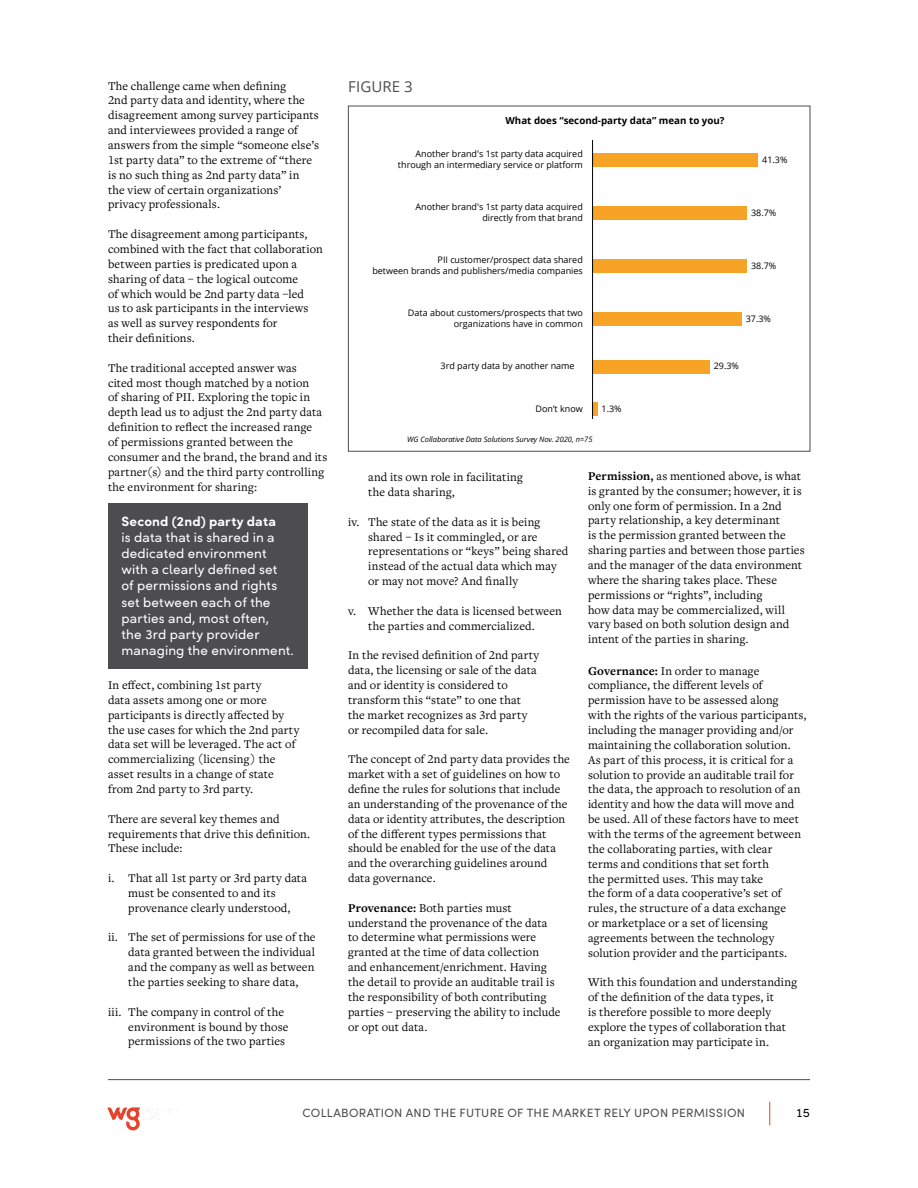
<style>
.page{position:relative;width:918px;height:1188px;background:#fff}
.page>*{position:absolute;margin:0;border:0;box-sizing:border-box;transform-origin:0 0}
.t1{font:15px "Open Sans";letter-spacing:.01em;color:#4d4d4f}
.t2{font:13.5px/16.2px "Sofia Pro";letter-spacing:.01em;color:#fff}
.t3{font:700 13.5px "Sofia Pro";letter-spacing:.015em;color:#fff}
.t4{font:12.3px/14.9px "Freight Text Pro";letter-spacing:.01em;color:#000}
.t5{font:12.3px "Sofia Pro";color:#000}
.t6{font:12px "Sofia Pro";letter-spacing:.025em;color:#4d4d4f}
.t7{font:700 9.75px "Open Sans";color:#000}
.t8{font:9px/10.8px "Open Sans";color:#000;text-align:right}
.t9{font:italic 7.5px "Open Sans";color:#000}
.s1{font-weight:700}
</style>
<div class="page">
<svg style="left:107px;top:1107px;width:72px;height:24px"></svg>
<svg style="left:769px;top:1102px;width:1px;height:23px"></svg>
<hr style="left:108px;top:1079px;width:702px;height:1px;background:#4d4d4f">
<div style="left:108px;top:504px;width:200px;height:165px;background:#4d4d4f"></div>
<div style="left:593px;top:402px;width:5px;height:14px;background:#f7a325"></div>
<div style="left:593px;top:360px;width:117px;height:14px;background:#f7a325"></div>
<div style="left:593px;top:312px;width:149px;height:14px;background:#f7a325"></div>
<div style="left:593px;top:259px;width:154px;height:14px;background:#f7a325"></div>
<div style="left:593px;top:206px;width:154px;height:14px;background:#f7a325"></div>
<div style="left:593px;top:153px;width:165px;height:14px;background:#f7a325"></div>
<hr style="left:592px;top:140px;width:1px;height:279px;background:#000">
<p class="t4" style="left:108px;top:78px;width:213px">The challenge came when defining<br>2nd party data and identity, where the disagreement among survey participants and interviewees provided a range of answers from the simple “someone else’s 1st party data” to the extreme of “there is no such thing as 2nd party data” in the view of certain organizations’ privacy professionals.</p>
<p class="t4" style="left:108px;top:226px;width:216px">The disagreement among participants, combined with the fact that collaboration between parties is predicated upon a sharing of data – the logical outcome<br>of which would be 2nd party data –led<br>us to ask participants in the interviews<br>as well as survey respondents for<br>their definitions.</p>
<p class="t4" style="left:108px;top:360px;width:221px">The traditional accepted answer was<br>cited most though matched by a notion<br>of sharing of PII. Exploring the topic in depth lead us to adjust the 2nd party data definition to reflect the increased range<br>of permissions granted between the consumer and the brand, the brand and its partner(s) and the third party controlling the environment for sharing:</p>
<p class="t3" style="left:122px;top:511px;width:156px">Second (2nd) party data</p>
<p class="t2" style="left:122px;top:528px;width:174px">is data that is shared in a dedicated environment with a clearly defined set<br>of permissions and rights set between each of the parties and, most often,<br>the 3rd party provider managing the environment.</p>
<p class="t4" style="left:108px;top:677px;width:193px">In effect, combining 1st party<br>data assets among one or more participants is directly affected by the use cases for which the 2nd party data set will be leveraged. The act of commercializing (licensing) the asset results in a change of state from 2nd party to 3rd party.</p>
<p class="t4" style="left:108px;top:811px;width:204px">There are several key themes and requirements that drive this definition.<br>These include:</p>
<p class="t4" style="left:128px;top:870px;width:180px;text-indent:-20px">i. That all 1st party or 3rd party data must be consented to and its provenance clearly understood,</p>
<p class="t4" style="left:128px;top:930px;width:189px;text-align:justify;text-indent:-20px">ii. The set of permissions for use of the data granted between the individual and the company as well as between the parties seeking to share data,</p>
<p class="t4" style="left:128px;top:1004px;width:162px;text-indent:-20px">iii. The company in control of the environment is bound by those permissions of the two parties</p>
<p class="t1" style="left:348px;top:76px;width:66px">FIGURE 3</p>
<p class="t7" style="left:506px;top:113px;width:221px">What does “second-party data” mean to you?</p>
<p class="t8" style="left:398px;top:148px;width:186px">Another brand's 1st party data acquired through an intermediary service or platform</p>
<p class="t8" style="left:415px;top:201px;width:169px">Another brand's 1st party data acquired directly from that brand</p>
<p class="t8" style="left:372px;top:255px;width:212px">PII customer/prospect data shared<br>between brands and publishers/media companies</p>
<p class="t8" style="left:408px;top:308px;width:176px">Data about customers/prospects that two organizations have in common</p>
<p class="t8" style="left:441px;top:361px;width:136px">3rd party data by another name</p>
<p class="t8" style="left:536px;top:403px;width:49px">Don’t know</p>
<p class="t9" style="left:407px;top:434px;width:187px">WG Collaborative Data Solutions Survey Nov. 2020, n=75</p>
<p class="t8" style="left:602px;top:403px;width:22px">1.3%</p>
<p class="t8" style="left:762px;top:154px;width:27px">41.3%</p>
<p class="t8" style="left:751px;top:207px;width:27px">38.7%</p>
<p class="t8" style="left:751px;top:260px;width:27px">38.7%</p>
<p class="t8" style="left:746px;top:313px;width:27px">37.3%</p>
<p class="t8" style="left:714px;top:361px;width:27px">29.3%</p>
<p class="t4" style="left:368px;top:469px;width:156px">and its own role in facilitating the data sharing,</p>
<p class="t4" style="left:368px;top:514px;width:202px;text-indent:-20px">iv. The state of the data as it is being shared – Is it commingled, or are representations or “keys” being shared instead of the actual data which may or may not move? And finally</p>
<p class="t4" style="left:348px;top:603px;width:215px;text-align:center">v. Whether the data is licensed between the parties and commercialized.</p>
<p class="t4" style="left:348px;top:648px;width:193px">In the revised definition of 2nd party data, the licensing or sale of the data and or identity is considered to transform this “state” to one that the market recognizes as 3rd party or recompiled data for sale.</p>
<p class="t4" style="left:348px;top:751px;width:223px">The concept of 2nd party data provides the market with a set of guidelines on how to define the rules for solutions that include an understanding of the provenance of the data or identity attributes, the description of the different types permissions that should be enabled for the use of the data and the overarching guidelines around data governance.</p>
<p class="t4" style="left:348px;top:900px;width:214px"><span class="s1">Provenance:</span> Both parties must understand the provenance of the data to determine what permissions were granted at the time of data collection and enhancement/enrichment. Having the detail to provide an auditable trail is the responsibility of both contributing parties – preserving the ability to include or opt out data.</p>
<p class="t4" style="left:588px;top:468px;width:218px"><span class="s1">Permission,</span> as mentioned above, is what is granted by the consumer; however, it is only one form of permission. In a 2nd party relationship, a key determinant<br>is the permission granted between the sharing parties and between those parties and the manager of the data environment where the sharing takes place. These permissions or “rights”, including<br>how data may be commercialized, will vary based on both solution design and intent of the parties in sharing.</p>
<p class="t4" style="left:588px;top:663px;width:220px"><span class="s1">Governance:</span> In order to manage compliance, the different levels of permission have to be assessed along<br>with the rights of the various participants, including the manager providing and/or maintaining the collaboration solution.<br>As part of this process, it is critical for a solution to provide an auditable trail for the data, the approach to resolution of an identity and how the data will move and be used. All of these factors have to meet with the terms of the agreement between the collaborating parties, with clear<br>terms and conditions that set forth<br>the permitted uses. This may take<br>the form of a data cooperative’s set of rules, the structure of a data exchange<br>or marketplace or a set of licensing agreements between the technology solution provider and the participants.</p>
<p class="t4" style="left:588px;top:975px;width:211px">With this foundation and understanding of the definition of the data types, it<br>is therefore possible to more deeply explore the types of collaboration that an organization may participate in.</p>
<p class="t6" style="left:303px;top:1104px;width:444px">COLLABORATION AND THE FUTURE OF THE MARKET RELY UPON PERMISSION</p>
<p class="t5" style="left:796px;top:1103px;width:16px">15</p>
</div>
